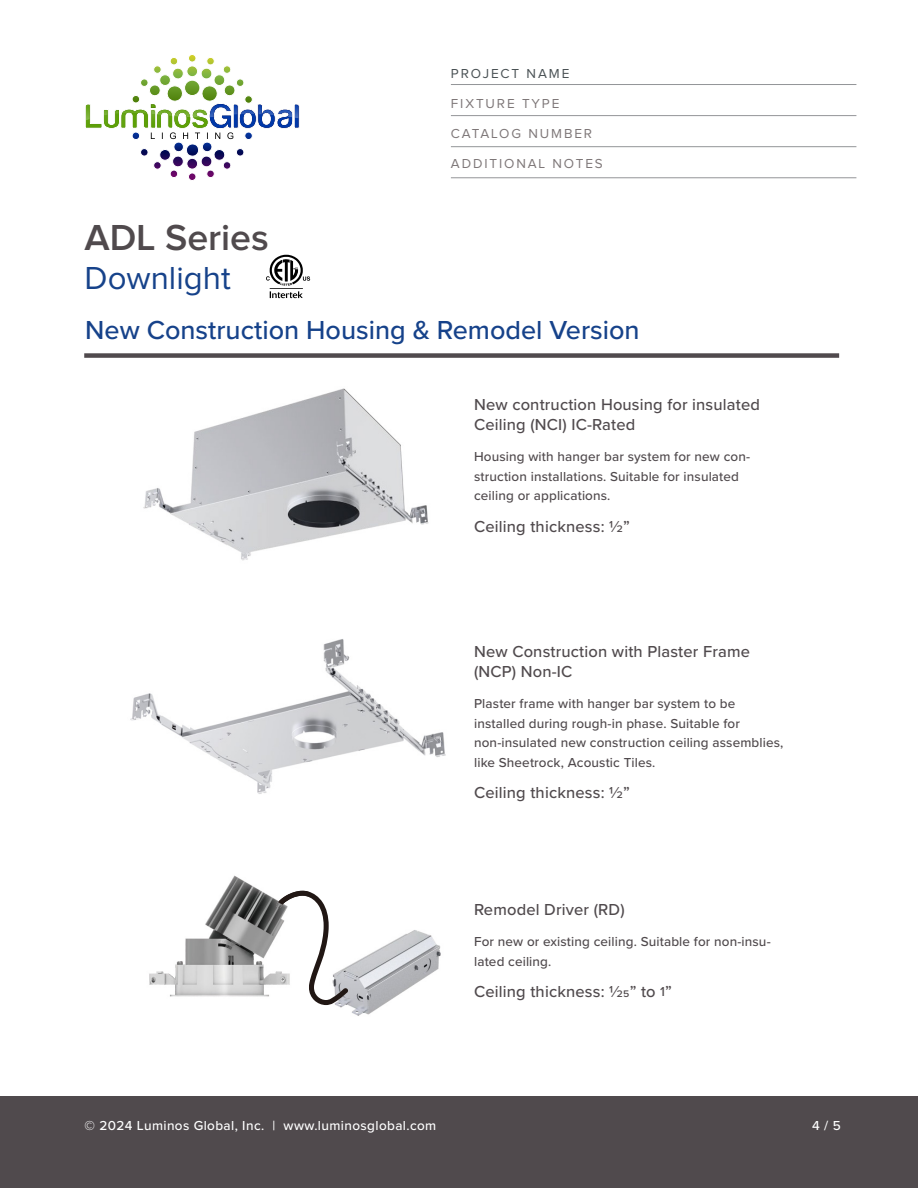
<style>
.page{position:relative;width:918px;height:1188px;background:#fff}
.page>*{position:absolute;margin:0;border:0;box-sizing:border-box;transform-origin:0 0}
.t1{font:600 37.5px "Proxima Nova";color:#504a4d}
.t2{font:33px "Proxima Nova";color:#16428a}
.t3{font:500 27px "Proxima Nova";color:#16428a}
.t4{font:500 16.5px/19.5px "Proxima Nova";letter-spacing:.01em;color:#504a4d}
.t5{font:500 13.5px/19.5px "Proxima Nova";letter-spacing:.01em;color:#504a4d}
.t6{font:500 13.5px "Proxima Nova";letter-spacing:.03em;color:#fff}
.t7{font:13.5px "Proxima Nova";letter-spacing:.14em;color:#7e7778}
.t8{font:13.5px "Proxima Nova";letter-spacing:.14em;color:#495154}
.s1{font-size:13.5px}
</style>
<div class="page">
<div style="left:0;top:1096px;width:918px;height:92px;background:#504a4d"></div>
<div style="left:84px;top:353px;width:755px;height:5px;background:#504a4d"></div>
<svg style="left:85px;top:54px;width:215px;height:127px"></svg>
<hr style="left:451px;top:84px;width:405px;height:1px;background:#939598">
<hr style="left:451px;top:115px;width:405px;height:1px;background:#939598">
<hr style="left:451px;top:146px;width:405px;height:1px;background:#939598">
<hr style="left:451px;top:177px;width:405px;height:1px;background:#939598">
<img style="left:143px;top:388px;width:286px;height:173px">
<img style="left:130px;top:639px;width:316px;height:155px">
<img style="left:325px;top:930px;width:116px;height:86px">
<svg style="left:309px;top:891px;width:39px;height:114px"></svg>
<img style="left:149px;top:875px;width:157px;height:122px">
<img style="left:276px;top:891px;width:33px;height:17px">
<svg style="left:266px;top:255px;width:44px;height:43px"></svg>
<h1 class="t1" style="left:85px;top:221px;width:186px">ADL Series</h1>
<h2 class="t2" style="left:85px;top:263px;width:148px">Downlight</h2>
<p class="t8" style="left:451px;top:67px;width:120px">PROJECT NAME</p>
<p class="t7" style="left:451px;top:97px;width:110px">FIXTURE TYPE</p>
<p class="t7" style="left:451px;top:127px;width:143px">CATALOG NUMBER</p>
<p class="t7" style="left:451px;top:157px;width:154px">ADDITIONAL NOTES</p>
<h3 class="t3" style="left:85px;top:310px;width:556px">New Construction Housing &amp; Remodel Version</h3>
<p class="t4" style="left:474px;top:395px;width:287px">New contruction Housing for insulated<br>Ceiling (NCI) IC-Rated</p>
<p class="t5" style="left:474px;top:447px;width:277px">Housing with hanger bar system for new con&shy;struction installations. Suitable for insulated ceiling or applications.</p>
<p class="t4" style="left:474px;top:516px;width:157px">Ceiling thickness: 1/2”</p>
<p class="t4" style="left:474px;top:641px;width:277px">New Construction with Plaster Frame (NCP) Non-IC</p>
<p class="t5" style="left:474px;top:693px;width:311px">Plaster frame with hanger bar system to be installed during rough-in phase. Suitable for non-insulated new construction ceiling assemblies, like Sheetrock, Acoustic Tiles.</p>
<p class="t4" style="left:474px;top:782px;width:157px">Ceiling thickness: 1/2”</p>
<p class="t4" style="left:474px;top:899px;width:152px">Remodel Driver (RD)</p>
<p class="t5" style="left:474px;top:932px;width:298px">For new or existing ceiling. Suitable for non-insu&shy;lated ceiling.</p>
<p class="t4" style="left:474px;top:981px;width:199px">Ceiling thickness: 1/25” to <span class="s1">1</span>”</p>
<p class="t6" style="left:85px;top:1115px;width:353px">© 2024 Luminos Global, Inc. | www.luminosglobal.com</p>
<p class="t6" style="left:812px;top:1115px;width:30px">4 / 5</p>
</div>
